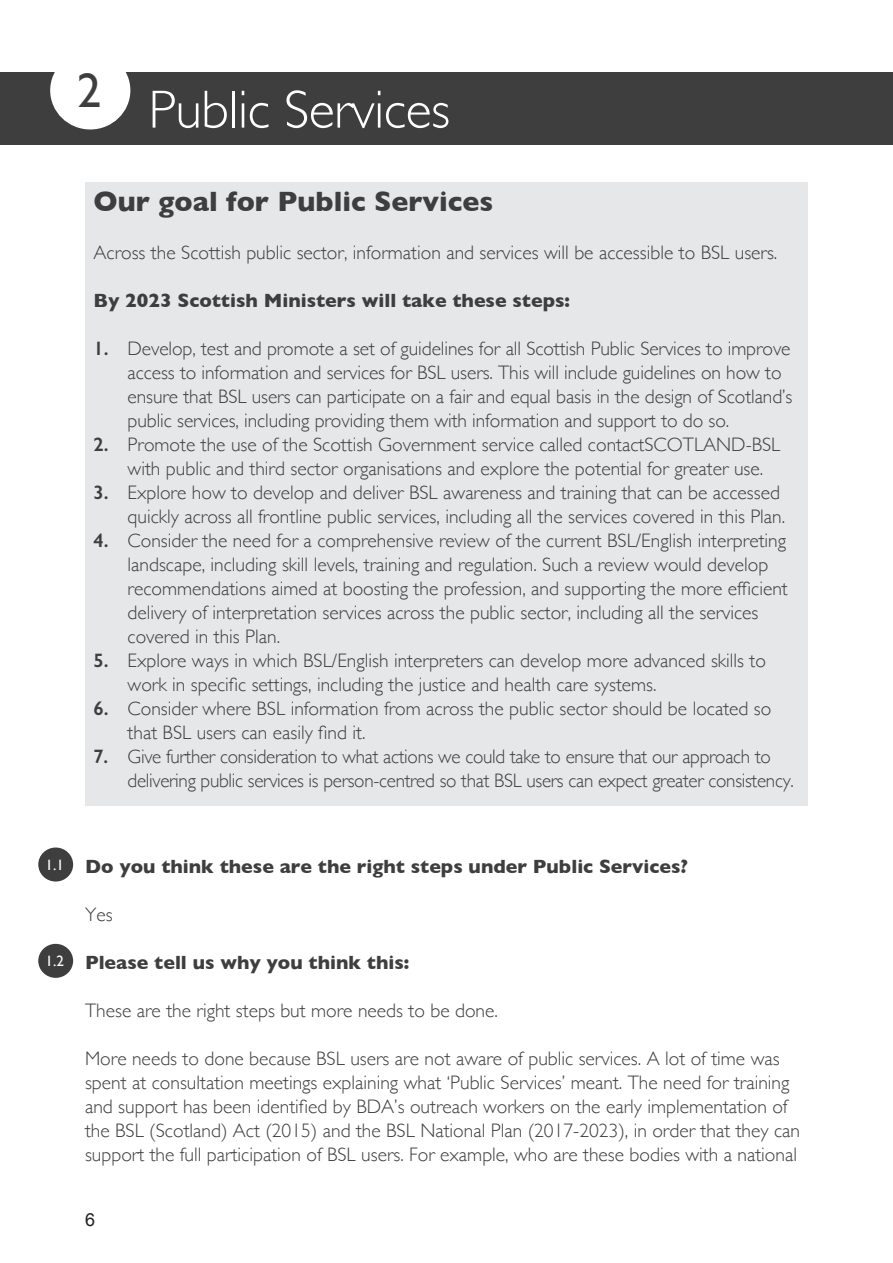
<style>
.page{position:relative;width:893px;height:1263px;background:#fff}
.page>*{position:absolute;margin:0;border:0;box-sizing:border-box;transform-origin:0 0}
.t1{font:300 54px "Gill Sans";letter-spacing:-.01em;color:#fff}
.t2{font:48.3px "Gill Sans";color:#3e3e3f}
.t3{font:700 28.5px "Gill Sans";color:#3e3e3f}
.t4{font:300 19.5px/24px "Gill Sans";color:#3e3e3f}
.t5{font:700 19.5px "Gill Sans";color:#3e3e3f}
.t6{font:18px "Arial";color:#231f20}
.t7{font:15px "Gill Sans";color:#fff}
.s1{font-weight:600}
</style>
<div class="page">
<div style="left:0;top:72px;width:893px;height:73px;background:#3e3e3f"></div>
<div style="left:50px;top:51px;width:80px;height:78px;background:#fff;border-radius:50%"></div>
<div style="left:38px;top:847px;width:35px;height:34px;background:#3e3e3f;border-radius:50%"></div>
<div style="left:38px;top:944px;width:35px;height:34px;background:#3e3e3f;border-radius:50%"></div>
<div style="left:85px;top:183px;width:723px;height:623px;background:#e6e7e9"></div>
<h2 class="t2" style="left:77px;top:62px;width:26px">2</h2>
<h1 class="t1" style="left:148px;top:67px;width:303px">Public Services</h1>
<h3 class="t3" style="left:94px;top:179px;width:401px">Our goal for Public Services</h3>
<p class="t4" style="left:94px;top:240px;width:685px">Across the Scottish public sector, information and services will be accessible to BSL users.</p>
<p class="t5" style="left:94px;top:285px;width:478px">By 2023 Scottish Ministers will take these steps:</p>
<p class="t4" style="left:128px;top:336px;width:666px;text-indent:-34px"><span class="s1">1.</span> Develop, test and promote a set of guidelines for all Scottish Public Services to improve access to information and services for BSL users. This will include guidelines on how to ensure that BSL users can participate on a fair and equal basis in the design of Scotland’s public services, including providing them with information and support to do so.</p>
<p class="t4" style="left:128px;top:432px;width:654px;text-indent:-34px"><span class="s1">2.</span> Promote the use of the Scottish Government service called contactSCOTLAND-BSL with public and third sector organisations and explore the potential for greater use.</p>
<p class="t4" style="left:94px;top:480px;width:693px;text-align:right"><span class="s1">3.</span> Explore how to develop and deliver BSL awareness and training that can be accessed quickly across all frontline public services, including all the services covered in this Plan.</p>
<p class="t4" style="left:128px;top:528px;width:662px;text-indent:-34px"><span class="s1">4.</span> Consider the need for a comprehensive review of the current BSL/English interpreting landscape, including skill levels, training and regulation. Such a review would develop recommendations aimed at boosting the profession, and supporting the more efficient delivery of interpretation services across the public sector, including all the services covered in this Plan.</p>
<p class="t4" style="left:128px;top:648px;width:640px;text-indent:-34px"><span class="s1">5.</span> Explore ways in which BSL/English interpreters can develop more advanced skills to work in specific settings, including the justice and health care systems.</p>
<p class="t4" style="left:128px;top:696px;width:645px;text-indent:-34px"><span class="s1">6.</span> Consider where BSL information from across the public sector should be located so that BSL users can easily find it.</p>
<p class="t4" style="left:128px;top:744px;width:668px;text-indent:-34px"><span class="s1">7.</span> Give further consideration to what actions we could take to ensure that our approach to delivering public services is person-centred so that BSL users can expect greater consistency.</p>
<p class="t7" style="left:46px;top:856px;width:20px">1.1</p>
<p class="t7" style="left:46px;top:952px;width:20px">1.2</p>
<p class="t5" style="left:85px;top:851px;width:604px">Do you think these are the right steps under Public Services?</p>
<p class="t4" style="left:85px;top:902px;width:29px">Yes</p>
<p class="t5" style="left:85px;top:947px;width:326px">Please tell us why you think this:</p>
<p class="t4" style="left:85px;top:998px;width:414px">These are the right steps but more needs to be done.</p>
<p class="t4" style="left:85px;top:1046px;width:716px">More needs to done because BSL users are not aware of public services. A lot of time was spent at consultation meetings explaining what ‘Public Services’ meant. The need for training and support has been identified by BDA’s outreach workers on the early implementation of the BSL (Scotland) Act (2015) and the BSL National Plan (2017-2023), in order that they can support the full participation of BSL users. For example, who are these bodies with a national</p>
<p class="t6" style="left:85px;top:1208px;width:12px">6</p>
</div>
